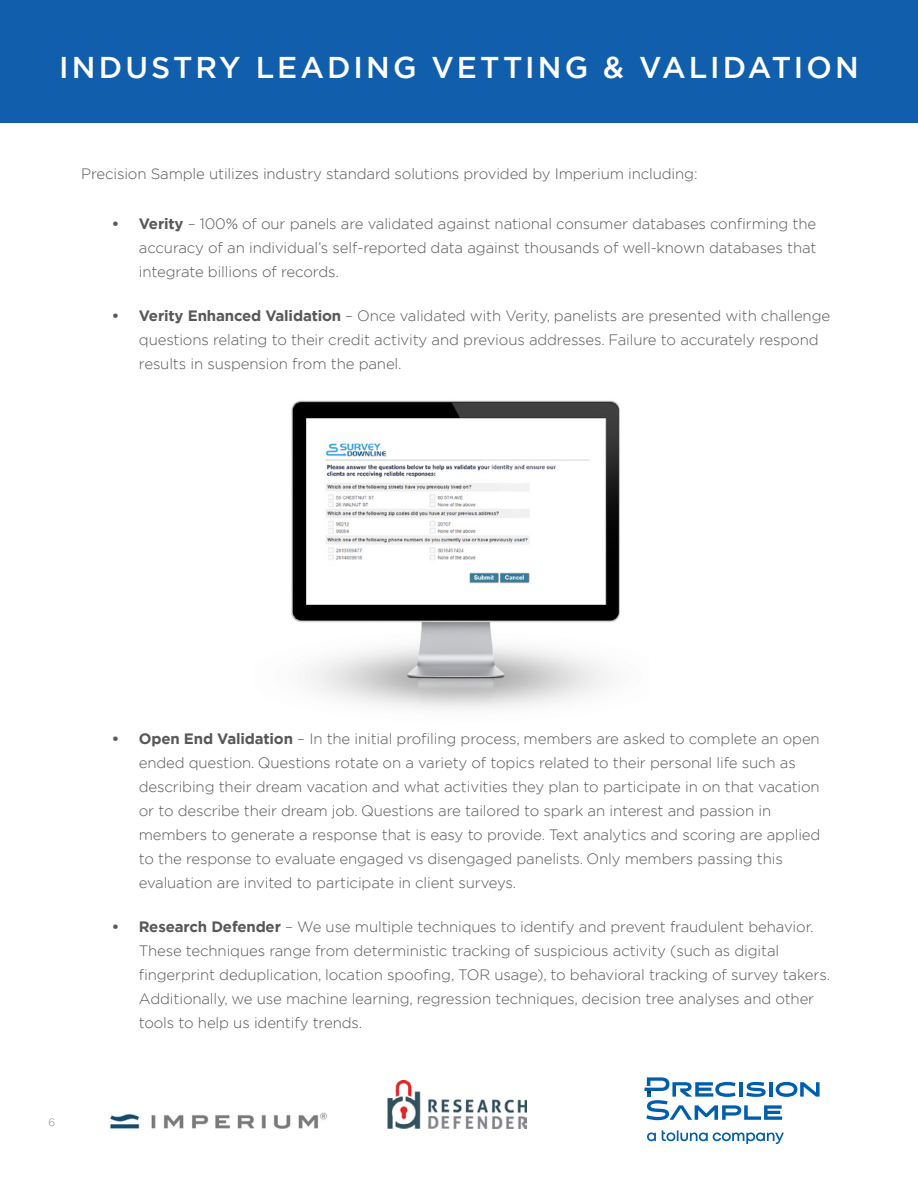
<style>
.page{position:relative;width:918px;height:1188px;background:#fff}
.page>*{position:absolute;margin:0;border:0;box-sizing:border-box;transform-origin:0 0}
.section_head{font:500 30px "Gotham";letter-spacing:.1em;color:#fff}
.body_text{font:300 15px/24px "Gotham";letter-spacing:-.01em;color:#57585a}
.t1{font:300 10.5px "Gotham";color:#808285}
.s1{font-weight:700}
</style>
<div class="page">
<div style="left:0;top:0;width:918px;height:123px;background:#115eac"></div>
<img style="left:291px;top:400px;width:329px;height:309px">
<img style="left:388px;top:1080px;width:138px;height:49px">
<img style="left:108px;top:1112px;width:219px;height:19px">
<svg style="left:647px;top:1130px;width:137px;height:14px"></svg>
<svg style="left:644px;top:1077px;width:176px;height:43px"></svg>
<p class="section_head" style="left:59px;top:48px;width:801px">INDUSTRY LEADING VETTING &amp; VALIDATION</p>
<p class="body_text" style="left:81px;top:162px;width:618px">Precision Sample utilizes industry standard solutions provided by Imperium including:</p>
<p class="body_text" style="left:139px;top:211px;width:679px;text-align:justify;text-indent:-27px"><span class="s1">• Verity</span> – 100% of our panels are validated against national consumer databases confirming the accuracy of an individual’s self-reported data against thousands of well-known databases that integrate billions of records.</p>
<p class="body_text" style="left:139px;top:303px;width:693px;text-indent:-27px"><span class="s1">• Verity Enhanced Validation</span> – Once validated with Verity, panelists are presented with challenge questions relating to their credit activity and previous addresses. Failure to accurately respond results in suspension from the panel.</p>
<p class="t1" style="left:49px;top:1115px;width:8px">6</p>
<p class="body_text" style="left:139px;top:727px;width:683px;text-indent:-27px"><span class="s1">• Open End Validation</span> – In the initial profiling process, members are asked to complete an open ended question. Questions rotate on a variety of topics related to their personal life such as describing their dream vacation and what activities they plan to participate in on that vacation or to describe their dream job. Questions are tailored to spark an interest and passion in members to generate a response that is easy to provide. Text analytics and scoring are applied to the response to evaluate engaged vs disengaged panelists. Only members passing this evaluation are invited to participate in client surveys.</p>
<p class="body_text" style="left:139px;top:915px;width:693px;text-indent:-27px"><span class="s1">• Research Defender</span> – We use multiple techniques to identify and prevent fraudulent behavior.<br>These techniques range from deterministic tracking of suspicious activity (such as digital fingerprint deduplication, location spoofing, TOR usage), to behavioral tracking of survey takers.<br>Additionally, we use machine learning, regression techniques, decision tree analyses and other tools to help us identify trends.</p>
</div>
